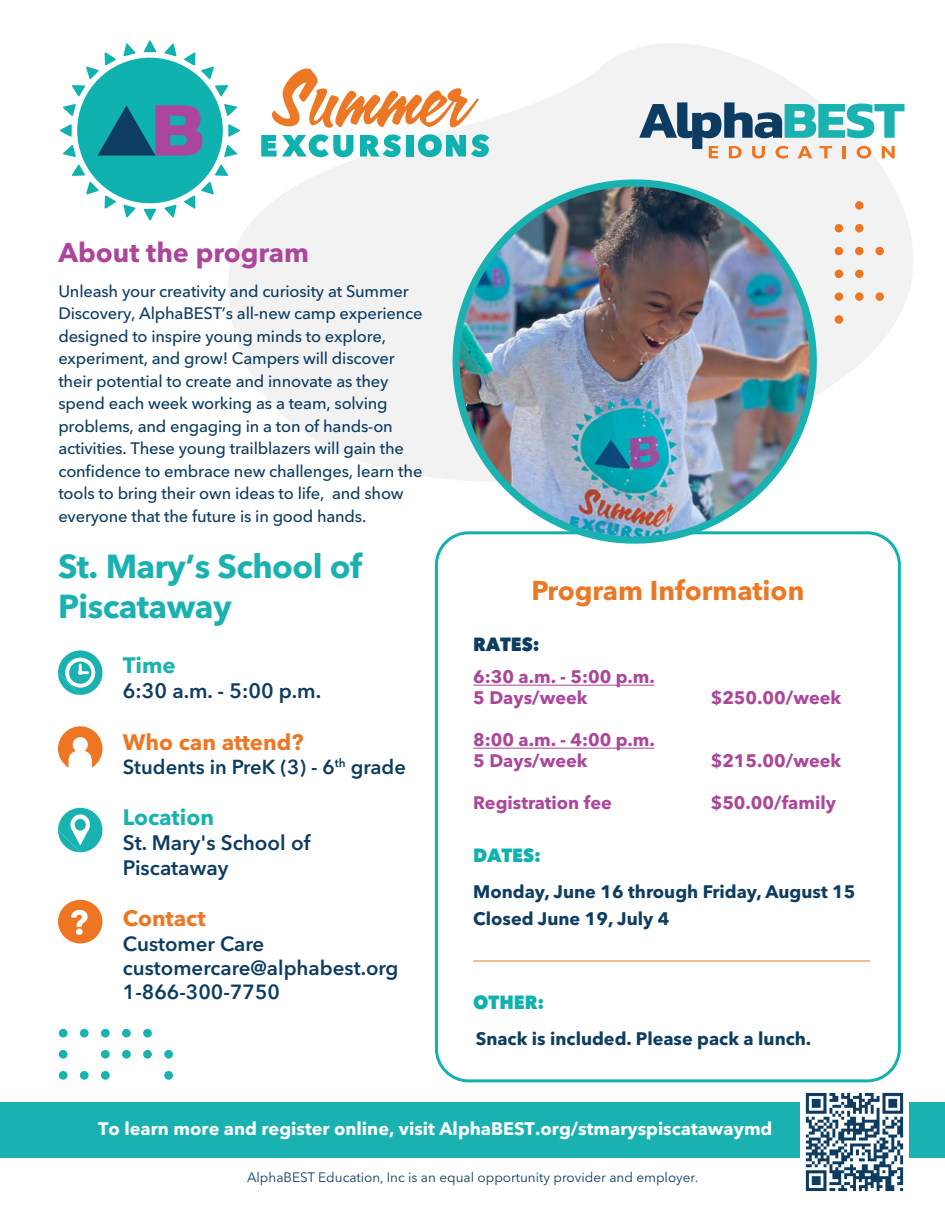
<style>
.page{position:relative;width:945px;height:1215px;background:#fff}
.page>*{position:absolute;margin:0;border:0;box-sizing:border-box;transform-origin:0 0}
.t1{font:700 33px/39.6px "Avenir Next LT Pro";letter-spacing:-.015em;color:#1ab2b1}
.t2{font:700 27px "Avenir Next LT Pro";color:#ec7725}
.t3{font:700 27px "Avenir Next LT Pro";color:#ac469a}
.t4{font:700 22.2px "Avenir Next LT Pro";color:#ec7725}
.t5{font:700 22.2px "Avenir Next LT Pro";color:#1ab2b1}
.t6{font:600 20.85px/24.9px "Avenir Next LT Pro";color:#0c3c61}
.t7{font:600 20.4px/24.5px "Avenir Next LT Pro";color:#0c3c61}
.t8{font:600 20.1px "Avenir Next LT Pro";color:#0c3c61}
.t9{font:800 19.05px "Avenir Next LT Pro";color:#10b2b0;scale:.95 1}
.t10{font:800 19.05px "Avenir Next LT Pro";color:#0c3c61;scale:.95 1}
.t11{font:700 18px/21px "Avenir Next LT Pro";color:#ac469a}
.t12{font:700 18px/27px "Avenir Next LT Pro";color:#0d3d61}
.t13{font:700 18px "Avenir Next LT Pro";color:#fff}
.t14{font:500 16.5px/22.5px "Avenir Next LT Pro";letter-spacing:-.01em;color:#0c3c61}
.t15{font:13.5px "Avenir Next LT Pro";color:#0e3d61}
</style>
<div class="page">
<div style="left:435px;top:531px;width:466px;height:551px;border:3px solid #10b2b0;border-radius:32px"></div>
<div style="left:0;top:1102px;width:945px;height:55px;background:#1ab2b1"></div>
<svg style="left:228px;top:43px;width:685px;height:435px;fill:#f2f2f3"></svg>
<svg style="left:60px;top:40px;width:180px;height:181px"></svg>
<svg style="left:418px;top:134px;width:71px;height:23px"></svg>
<div style="left:406px;top:135px;width:8px;height:22px;background:#10b2b0"></div>
<svg style="left:360px;top:134px;width:41px;height:23px"></svg>
<svg style="left:261px;top:134px;width:92px;height:23px"></svg>
<svg style="left:272px;top:69px;width:207px;height:59px"></svg>
<svg style="left:639px;top:102px;width:265px;height:57px"></svg>
<img style="left:436px;top:162px;width:398px;height:399px">
<div style="left:855px;top:201px;width:9px;height:9px;background:#ee7623;border-radius:50%"></div>
<div style="left:835px;top:224px;width:8px;height:8px;background:#ee7623;border-radius:50%"></div>
<div style="left:855px;top:224px;width:9px;height:8px;background:#ee7623;border-radius:50%"></div>
<div style="left:835px;top:247px;width:8px;height:8px;background:#ee7623;border-radius:50%"></div>
<div style="left:855px;top:247px;width:9px;height:8px;background:#ee7623;border-radius:50%"></div>
<div style="left:875px;top:247px;width:9px;height:8px;background:#ee7623;border-radius:50%"></div>
<div style="left:835px;top:270px;width:8px;height:8px;background:#ee7623;border-radius:50%"></div>
<div style="left:855px;top:270px;width:9px;height:8px;background:#ee7623;border-radius:50%"></div>
<div style="left:835px;top:292px;width:8px;height:9px;background:#ee7623;border-radius:50%"></div>
<div style="left:855px;top:292px;width:9px;height:9px;background:#ee7623;border-radius:50%"></div>
<div style="left:875px;top:292px;width:9px;height:9px;background:#ee7623;border-radius:50%"></div>
<div style="left:835px;top:315px;width:8px;height:9px;background:#ee7623;border-radius:50%"></div>
<hr style="left:473px;top:685px;width:181px;height:1px;background:#ac469a">
<hr style="left:473px;top:748px;width:181px;height:1px;background:#ac469a">
<hr style="left:473px;top:961px;width:397px;height:1px;background:#ec7725">
<div style="left:58px;top:900px;width:44px;height:43px;background:#ee7623;border-radius:50%"></div>
<svg style="left:71px;top:910px;width:17px;height:25px"></svg>
<svg style="left:58px;top:808px;width:44px;height:44px"></svg>
<svg style="left:58px;top:726px;width:44px;height:42px"></svg>
<svg style="left:58px;top:650px;width:44px;height:45px"></svg>
<div style="left:59px;top:1071px;width:9px;height:9px;background:#1ab2b1;border-radius:50%"></div>
<div style="left:59px;top:1050px;width:9px;height:9px;background:#1ab2b1;border-radius:50%"></div>
<div style="left:59px;top:1029px;width:9px;height:9px;background:#1ab2b1;border-radius:50%"></div>
<div style="left:80px;top:1071px;width:9px;height:9px;background:#1ab2b1;border-radius:50%"></div>
<div style="left:80px;top:1029px;width:9px;height:9px;background:#1ab2b1;border-radius:50%"></div>
<div style="left:101px;top:1071px;width:9px;height:9px;background:#1ab2b1;border-radius:50%"></div>
<div style="left:101px;top:1050px;width:9px;height:9px;background:#1ab2b1;border-radius:50%"></div>
<div style="left:101px;top:1029px;width:9px;height:9px;background:#1ab2b1;border-radius:50%"></div>
<div style="left:122px;top:1050px;width:9px;height:9px;background:#1ab2b1;border-radius:50%"></div>
<div style="left:122px;top:1029px;width:9px;height:9px;background:#1ab2b1;border-radius:50%"></div>
<div style="left:143px;top:1050px;width:9px;height:9px;background:#1ab2b1;border-radius:50%"></div>
<div style="left:143px;top:1029px;width:9px;height:9px;background:#1ab2b1;border-radius:50%"></div>
<div style="left:164px;top:1071px;width:9px;height:9px;background:#1ab2b1;border-radius:50%"></div>
<div style="left:164px;top:1050px;width:9px;height:9px;background:#1ab2b1;border-radius:50%"></div>
<img style="left:800px;top:1092px;width:108px;height:100px">
<h2 class="t3" style="left:58px;top:236px;width:252px">About the program</h2>
<p class="t14" style="left:58px;top:280px;width:366px">Unleash your creativity and curiosity at Summer Discovery, AlphaBEST’s all-new camp experience designed to inspire young minds to explore, experiment, and grow! Campers will discover their potential to create and innovate as they spend each week working as a team, solving problems, and engaging in a ton of hands-on activities. These young trailblazers will gain the confidence to embrace new challenges, learn the tools to bring their own ideas to life, and show everyone that the future is in good hands.</p>
<h1 class="t1" style="left:58px;top:547px;width:306px">St. Mary’s School of<br>Piscataway</h1>
<h3 class="t5" style="left:123px;top:651px;width:54px">Time</h3>
<p class="t6" style="left:123px;top:678px;width:200px">6:30 a.m. - 5:00 p.m.</p>
<h3 class="t4" style="left:123px;top:728px;width:182px">Who can attend?</h3>
<p class="t8" style="left:123px;top:755px;width:285px">Students in PreK (3) - 6<sup>th</sup> grade</p>
<h3 class="t5" style="left:123px;top:803px;width:93px">Location</h3>
<p class="t6" style="left:123px;top:830px;width:189px">St. Mary's School of<br>Piscataway</p>
<h3 class="t4" style="left:123px;top:905px;width:84px">Contact</h3>
<p class="t7" style="left:123px;top:931px;width:277px">Customer Care customercare@alphabest.org<br>1-866-300-7750</p>
<h2 class="t2" style="left:531px;top:574px;width:274px">Program Information</h2>
<p class="t10" style="left:473px;top:632px;width:71px">RATES:</p>
<p class="t11" style="left:473px;top:666px;width:183px">6:30 a.m. - 5:00 p.m.<br>5 Days/week</p>
<p class="t11" style="left:711px;top:687px;width:132px">$250.00/week</p>
<p class="t11" style="left:473px;top:729px;width:183px">8:00 a.m. - 4:00 p.m.<br>5 Days/week</p>
<p class="t11" style="left:711px;top:750px;width:132px">$215.00/week</p>
<p class="t11" style="left:473px;top:792px;width:140px">Registration fee</p>
<p class="t11" style="left:711px;top:792px;width:127px">$50.00/family</p>
<p class="t9" style="left:473px;top:843px;width:73px">DATES:</p>
<p class="t12" style="left:473px;top:878px;width:384px">Monday, June 16 through Friday, August 15<br>Closed June 19, July 4</p>
<p class="t9" style="left:473px;top:990px;width:76px">OTHER:</p>
<p class="t12" style="left:476px;top:1025px;width:337px">Snack is included. Please pack a lunch.</p>
<p class="t13" style="left:98px;top:1118px;width:676px">To learn more and register online, visit AlphaBEST.org/stmaryspiscatawaymd</p>
<p class="t15" style="left:247px;top:1169px;width:453px">AlphaBEST Education, Inc is an equal opportunity provider and employer.</p>
</div>
